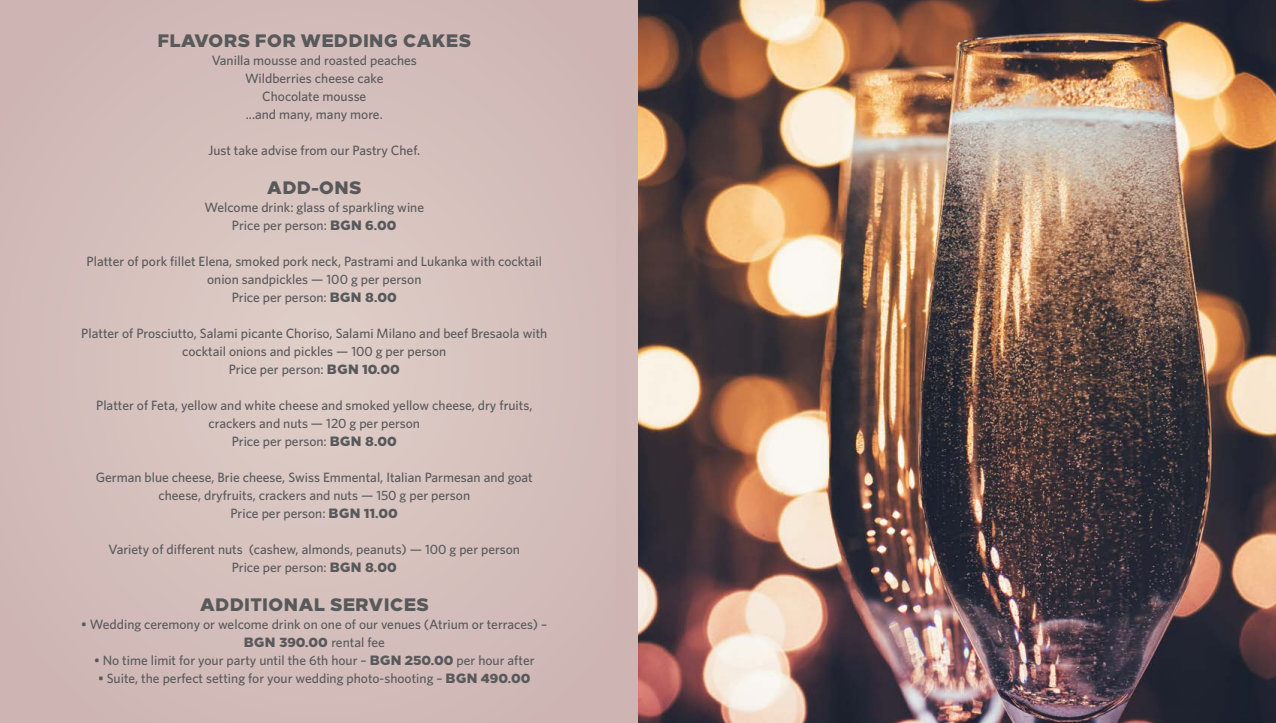
<style>
.page{position:relative;width:1276px;height:723px;background:#fff}
.page>*{position:absolute;margin:0;border:0;box-sizing:border-box;transform-origin:0 0}
.t1{font:800 18px "Loew";letter-spacing:.01em;color:#58595b}
.t2{font:500 13.5px/18px "Whitney";color:#58595b;text-align:center}
.t3{font:800 13.5px "Loew";color:#58595b}
.s1{font-family:"Loew";font-weight:800}
.s2{font-family:"Whitney";font-weight:500}
</style>
<div class="page">
<div style="left:0;top:0;width:659px;height:723px;background:#d4bebb"></div>
<div style="left:617px;top:0;width:659px;height:723px;background:#ceb6b5"></div>
<img style="left:638px;top:0;width:638px;height:723px">
<h1 class="t1" style="left:157px;top:25px;width:315px">FLAVORS FOR WEDDING CAKES</h1>
<p class="t2" style="left:212px;top:51px;width:207px">Vanilla mousse and roasted peaches<br>Wildberries cheese cake<br>Chocolate mousse<br>...and many, many more.</p>
<p class="t2" style="left:208px;top:141px;width:213px">Just take advise from our Pastry Chef.</p>
<h1 class="t1" style="left:267px;top:172px;width:96px">ADD-ONS</h1>
<p class="t2" style="left:204px;top:198px;width:221px">Welcome drink: glass of sparkling wine<br>Price per person: <span class="s1">BGN 6.00</span></p>
<p class="t2" style="left:86px;top:252px;width:457px">Platter of pork fillet Elena, smoked pork neck, Pastrami and Lukanka with cocktail onion sandpickles — 100 g per person<br>Price per person: <span class="s1">BGN 8.00</span></p>
<p class="t2" style="left:81px;top:324px;width:468px">Platter of Prosciutto, Salami picante Choriso, Salami Milano and beef Bresaola with cocktail onions and pickles — 100 g per person<br>Price per person: <span class="s1">BGN 10.00</span></p>
<p class="t2" style="left:96px;top:396px;width:438px">Platter of Feta, yellow and white cheese and smoked yellow cheese, dry fruits, crackers and nuts — 120 g per person<br>Price per person: <span class="s1">BGN 8.00</span></p>
<p class="t2" style="left:96px;top:468px;width:438px">German blue cheese, Brie cheese, Swiss Emmental, Italian Parmesan and goat cheese, dryfruits, crackers and nuts — 150 g per person<br>Price per person: <span class="s1">BGN 11.00</span></p>
<p class="t2" style="left:108px;top:540px;width:413px">Variety of different nuts (cashew, almonds, peanuts) — 100 g per person<br>Price per person: <span class="s1">BGN 8.00</span></p>
<h1 class="t1" style="left:200px;top:589px;width:231px">ADDITIONAL SERVICES</h1>
<p class="t2" style="left:81px;top:615px;width:467px">• Wedding ceremony or welcome drink on one of our venues (Atrium or terraces) –</p>
<p class="t3" style="left:244px;top:630px;width:143px">BGN 390.00 <span class="s2">rental fee</span></p>
<p class="t2" style="left:94px;top:651px;width:442px">• No time limit for your party until the 6th hour – <span class="s1">BGN 250.00</span> per hour after</p>
<p class="t2" style="left:98px;top:669px;width:434px">• Suite, the perfect setting for your wedding photo-shooting – <span class="s1">BGN 490.00</span></p>
</div>
